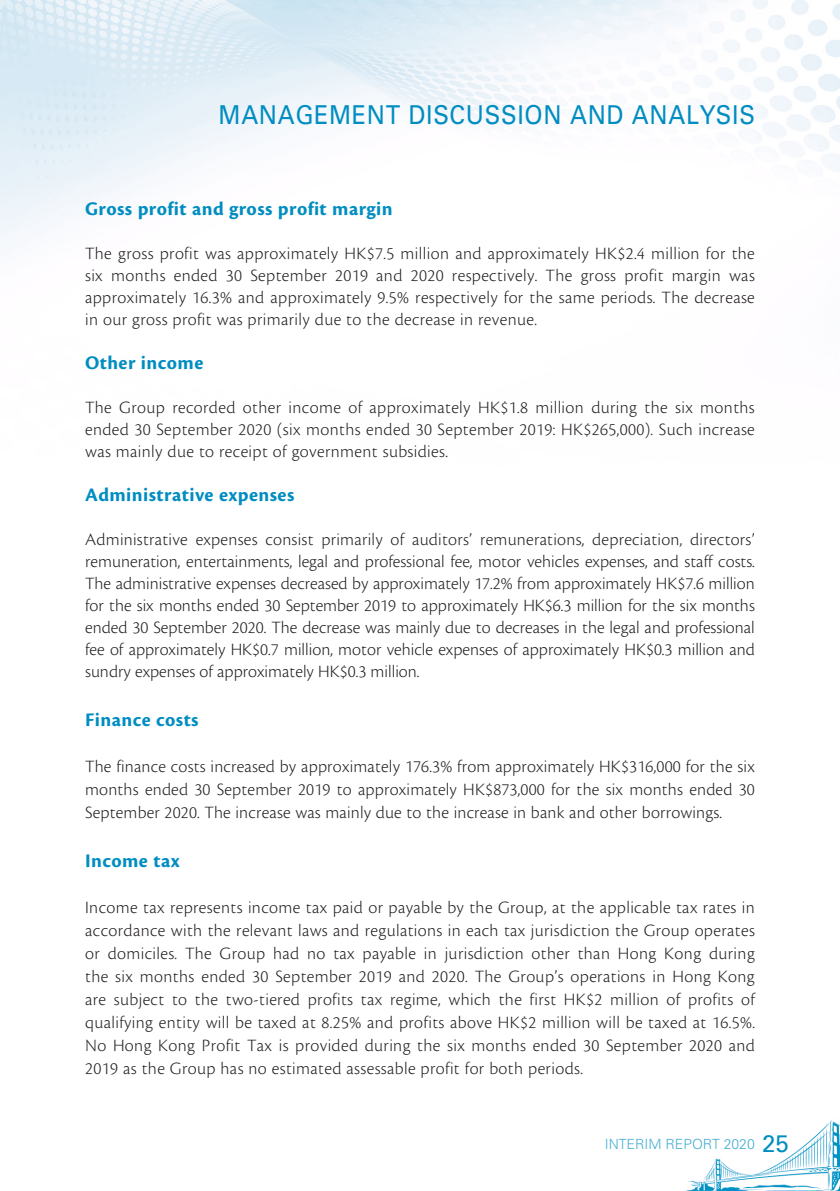
<style>
.page{position:relative;width:840px;height:1191px;background:#fff}
.page>*{position:absolute;margin:0;border:0;box-sizing:border-box;transform-origin:0 0}
.t1{font:26px "Univers LT Std";letter-spacing:.03em;color:#008dc1;scale:.9 1}
._02_H2{font:700 20px "Cronos Pro";letter-spacing:.02em;color:#008dc1}
._00_txt{font:300 18px/22px "Cronos Pro";letter-spacing:.02em;color:#231f20;text-align:justify}
.t2{font:300 14px "Univers LT Std";color:#46aed4}
.s1{font-weight:400;font-size:24px;color:#008dc1}
</style>
<div class="page">
<img style="left:0;top:0;width:839px;height:1191px">
<h1 class="t1" style="left:218px;top:99px;width:597px">MANAGEMENT DISCUSSION AND ANALYSIS</h1>
<p class="_02_H2" style="left:85px;top:197px;width:309px">Gross profit and gross profit margin</p>
<p class="_00_txt" style="left:85px;top:242px;width:670px">The gross profit was approximately HK$7.5 million and approximately HK$2.4 million for the six months ended 30 September 2019 and 2020 respectively. The gross profit margin was approximately 16.3% and approximately 9.5% respectively for the same periods. The decrease in our gross profit was primarily due to the decrease in revenue.</p>
<p class="_02_H2" style="left:85px;top:351px;width:120px">Other income</p>
<p class="_00_txt" style="left:85px;top:396px;width:670px">The Group recorded other income of approximately HK$1.8 million during the six months ended 30 September 2020 (six months ended 30 September 2019: HK$265,000). Such increase was mainly due to receipt of government subsidies.</p>
<p class="_02_H2" style="left:85px;top:483px;width:211px">Administrative expenses</p>
<p class="_00_txt" style="left:85px;top:528px;width:671px">Administrative expenses consist primarily of auditors’ remunerations, depreciation, directors’ remuneration, entertainments, legal and professional fee, motor vehicles expenses, and staff costs.<br>The administrative expenses decreased by approximately 17.2% from approximately HK$7.6 million for the six months ended 30 September 2019 to approximately HK$6.3 million for the six months ended 30 September 2020. The decrease was mainly due to decreases in the legal and professional fee of approximately HK$0.7 million, motor vehicle expenses of approximately HK$0.3 million and sundry expenses of approximately HK$0.3 million.</p>
<p class="_02_H2" style="left:85px;top:708px;width:115px">Finance costs</p>
<p class="_00_txt" style="left:85px;top:755px;width:671px;line-height:23px">The finance costs increased by approximately 176.3% from approximately HK$316,000 for the six months ended 30 September 2019 to approximately HK$873,000 for the six months ended 30<br>September 2020. The increase was mainly due to the increase in bank and other borrowings.</p>
<p class="_02_H2" style="left:85px;top:849px;width:96px">Income tax</p>
<p class="_00_txt" style="left:85px;top:896px;width:671px;line-height:23px">Income tax represents income tax paid or payable by the Group, at the applicable tax rates in accordance with the relevant laws and regulations in each tax jurisdiction the Group operates or domiciles. The Group had no tax payable in jurisdiction other than Hong Kong during the six months ended 30 September 2019 and 2020. The Group’s operations in Hong Kong are subject to the two-tiered profits tax regime, which the first HK$2 million of profits of qualifying entity will be taxed at 8.25% and profits above HK$2 million will be taxed at 16.5%.<br>No Hong Kong Profit Tax is provided during the six months ended 30 September 2020 and 2019 as the Group has no estimated assessable profit for both periods.</p>
<p class="t2" style="left:604px;top:1135px;width:185px">INTERIM REPORT 2020 <span class="s1">25</span></p>
</div>
